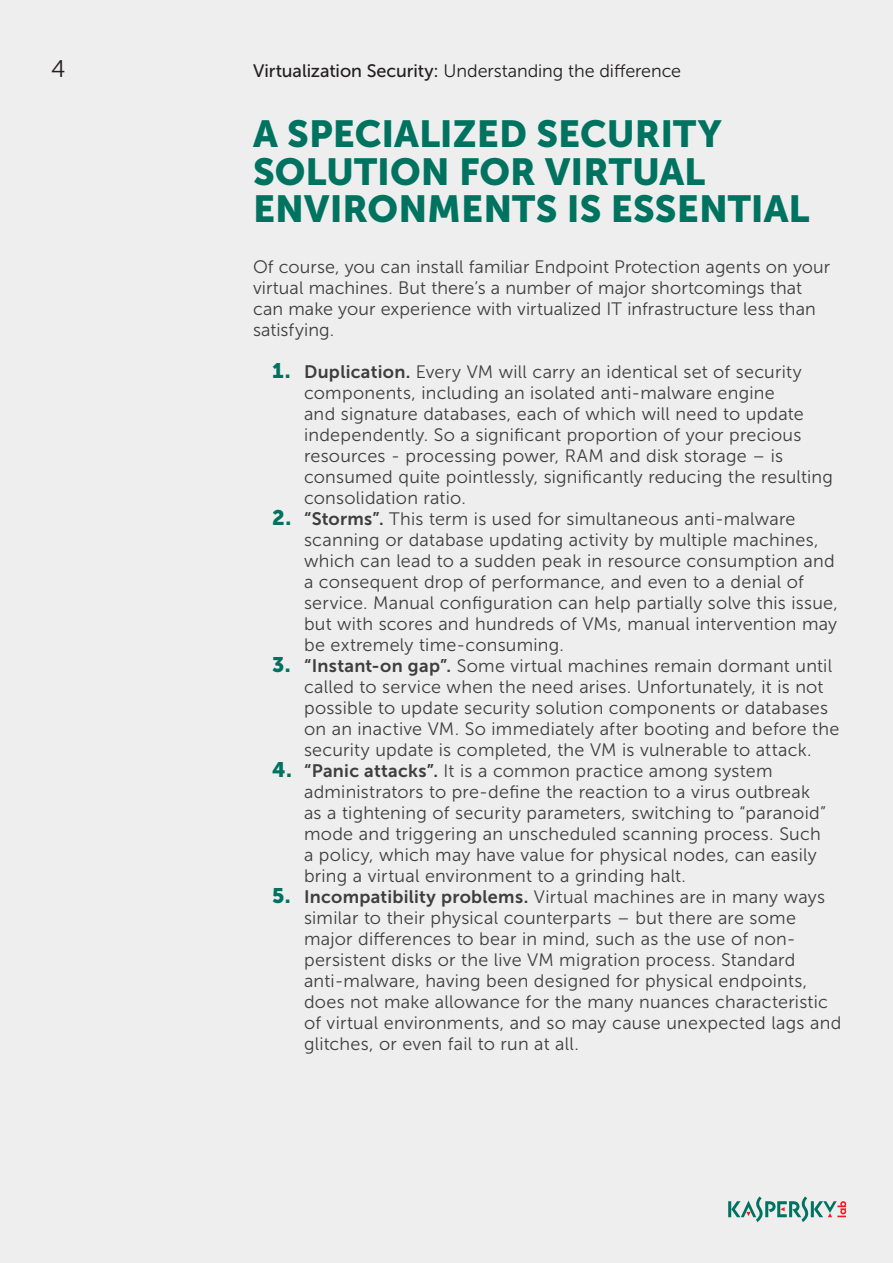
<style>
.page{position:relative;width:893px;height:1263px;background:#fff}
.page>*{position:absolute;margin:0;border:0;box-sizing:border-box;transform-origin:0 0}
.Header_1{font:37.5px/37.5px "Museo Sans 900";color:#007360}
.t1{font:24px "Museo Sans 300";color:#231f20}
.Body{font:18px/21px "Museo Sans 300";letter-spacing:.015em;color:#3e3e3f}
.t2{font:18px "Museo Sans 300";letter-spacing:-.005em;color:#231f20}
.s1{font-family:"Museo Sans 500"}
.s2{font-family:"Museo Sans 900";font-size:21px;color:#007360}
.s3{font-family:"Museo Sans 700"}
</style>
<div class="page">
<div style="left:0;top:0;width:891px;height:1263px;background:#eeeeef"></div>
<svg style="left:728px;top:1196px;width:118px;height:26px"></svg>
<h2 class="t1" style="left:51px;top:55px;width:16px">4</h2>
<p class="t2" style="left:253px;top:61px;width:430px"><span class="s1">Virtualization Security:</span> Understanding the difference</p>
<p class="Header_1" style="left:253px;top:115px;width:558px">A SPECIALIZED SECURITY<br>SOLUTION FOR VIRTUAL<br>ENVIRONMENTS IS ESSENTIAL</p>
<p class="Body" style="left:253px;top:256px;width:579px">Of course, you can install familiar Endpoint Protection agents on your virtual machines. But there’s a number of major shortcomings that can make your experience with virtualized IT infrastructure less than satisfying.</p>
<p class="Body" style="left:304px;top:361px;width:531px;text-indent:-32px"><span class="s2">1.</span> <span class="s3">Duplication.</span> Every VM will carry an identical set of security components, including an isolated anti-malware engine<br>and signature databases, each of which will need to update independently. So a significant proportion of your precious resources - processing power, RAM and disk storage – is consumed quite pointlessly, significantly reducing the resulting consolidation ratio.</p>
<p class="Body" style="left:304px;top:508px;width:535px;text-indent:-32px"><span class="s2">2.</span> <span class="s3">“Storms”.</span> This term is used for simultaneous anti-malware scanning or database updating activity by multiple machines, which can lead to a sudden peak in resource consumption and a consequent drop of performance, and even to a denial of service. Manual configuration can help partially solve this issue, but with scores and hundreds of VMs, manual intervention may be extremely time-consuming.</p>
<p class="Body" style="left:304px;top:655px;width:537px;text-indent:-32px"><span class="s2">3.</span> <span class="s3">“Instant-on gap”.</span> Some virtual machines remain dormant until called to service when the need arises. Unfortunately, it is not possible to update security solution components or databases on an inactive VM. So immediately after booting and before the security update is completed, the VM is vulnerable to attack.</p>
<p class="Body" style="left:304px;top:760px;width:524px;text-indent:-32px"><span class="s2">4.</span> <span class="s3">“Panic attacks”.</span> It is a common practice among system administrators to pre-define the reaction to a virus outbreak as a tightening of security parameters, switching to “paranoid” mode and triggering an unscheduled scanning process. Such a policy, which may have value for physical nodes, can easily bring a virtual environment to a grinding halt.</p>
<p class="Body" style="left:304px;top:886px;width:539px;text-indent:-32px"><span class="s2">5.</span> <span class="s3">Incompatibility problems.</span> Virtual machines are in many ways similar to their physical counterparts – but there are some major differences to bear in mind, such as the use of non&shy;persistent disks or the live VM migration process. Standard anti-malware, having been designed for physical endpoints, does not make allowance for the many nuances characteristic of virtual environments, and so may cause unexpected lags and glitches, or even fail to run at all.</p>
</div>
